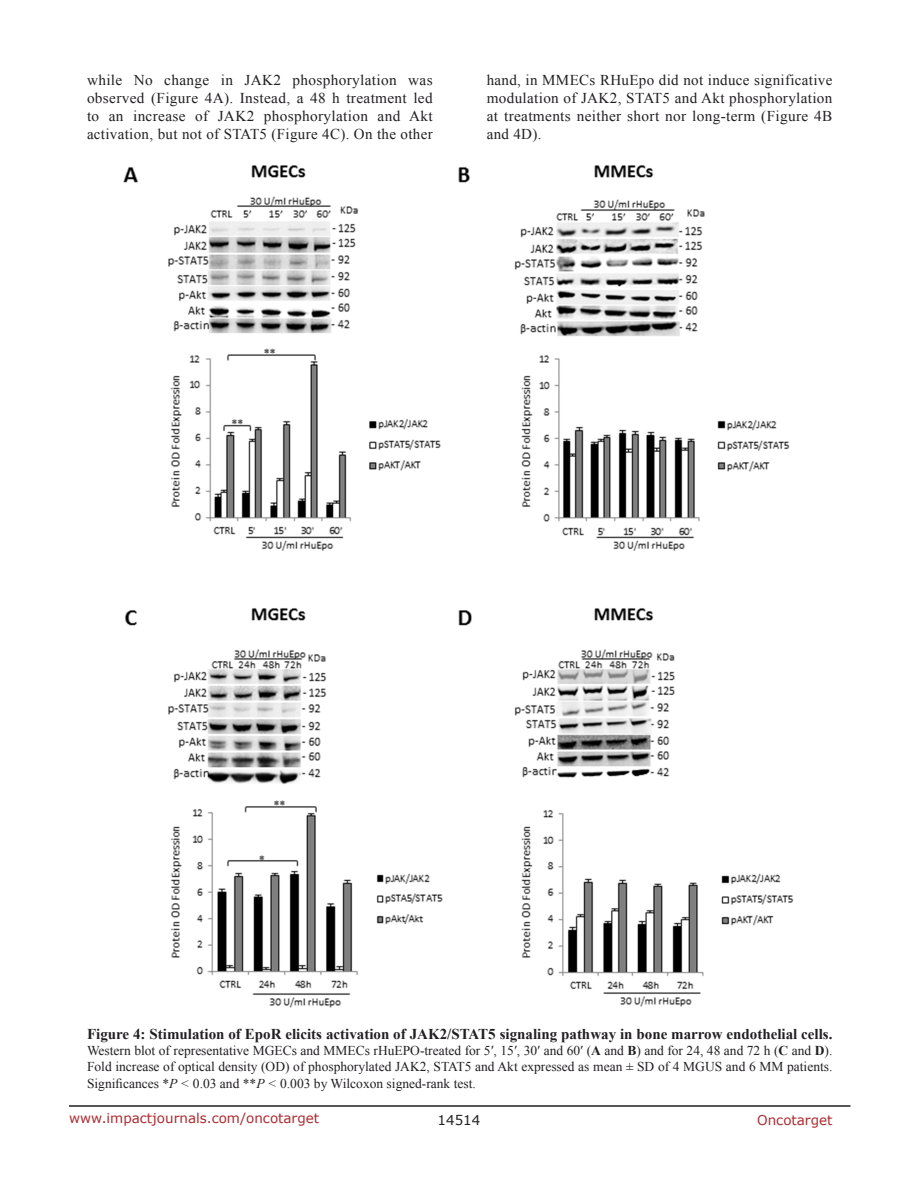
<style>
.page{position:relative;width:918px;height:1188px;background:#fff}
.page>*{position:absolute;margin:0;border:0;box-sizing:border-box;transform-origin:0 0}
.BodyText{font:15px/18px "Times New Roman";letter-spacing:.02em;color:#221f22;text-align:justify}
.FigureText{font:700 15px "Times New Roman";color:#221f22}
.FigureText-2{font:13.5px/16.2px "Times New Roman";color:#221f22;text-align:justify}
.t1{font:13.5px "Verdana";color:#ac2b31}
.t2{font:13.5px "Verdana";color:#221f22}
.s1{font-weight:700}
.s2{font-style:italic}
</style>
<div class="page">
<hr style="left:69px;top:1105px;width:781px;height:2px;background:#231f20">
<img style="left:123px;top:166px;width:671px;height:841px">
<p class="BodyText" style="left:87px;top:71px;width:347px">while No change in JAK2 phosphorylation was observed (Figure 4A). Instead, a 48 h treatment led to an increase of JAK2 phosphorylation and Akt activation, but not of STAT5 (Figure 4C). On the other</p>
<p class="BodyText" style="left:487px;top:71px;width:347px">hand, in MMECs RHuEpo did not induce significative modulation of JAK2, STAT5 and Akt phosphorylation at treatments neither short nor long-term (Figure 4B and 4D).</p>
<p class="FigureText" style="left:87px;top:1024px;width:747px">Figure 4: Stimulation of EpoR elicits activation of JAK2/STAT5 signaling pathway in bone marrow endothelial cells.</p>
<p class="FigureText-2" style="left:87px;top:1042px;width:747px">Western blot of representative MGECs and MMECs rHuEPO-treated for 5ʹ, 15ʹ, 30ʹ and 60ʹ (<span class="s1">A</span> and <span class="s1">B</span>) and for 24, 48 and 72 h (<span class="s1">C</span> and <span class="s1">D</span>).<br>Fold increase of optical density (OD) of phosphorylated JAK2, STAT5 and Akt expressed as mean ± SD of 4 MGUS and 6 MM patients.<br>Significances *<span class="s2">P &lt;</span> 0.03 and **<span class="s2">P &lt;</span> 0.003 by Wilcoxon signed-rank test.</p>
<p class="t1" style="left:69px;top:1109px;width:252px">www.impactjournals.com/oncotarget</p>
<p class="t2" style="left:438px;top:1111px;width:44px">14514</p>
<p class="t1" style="left:757px;top:1111px;width:77px">Oncotarget</p>
</div>
